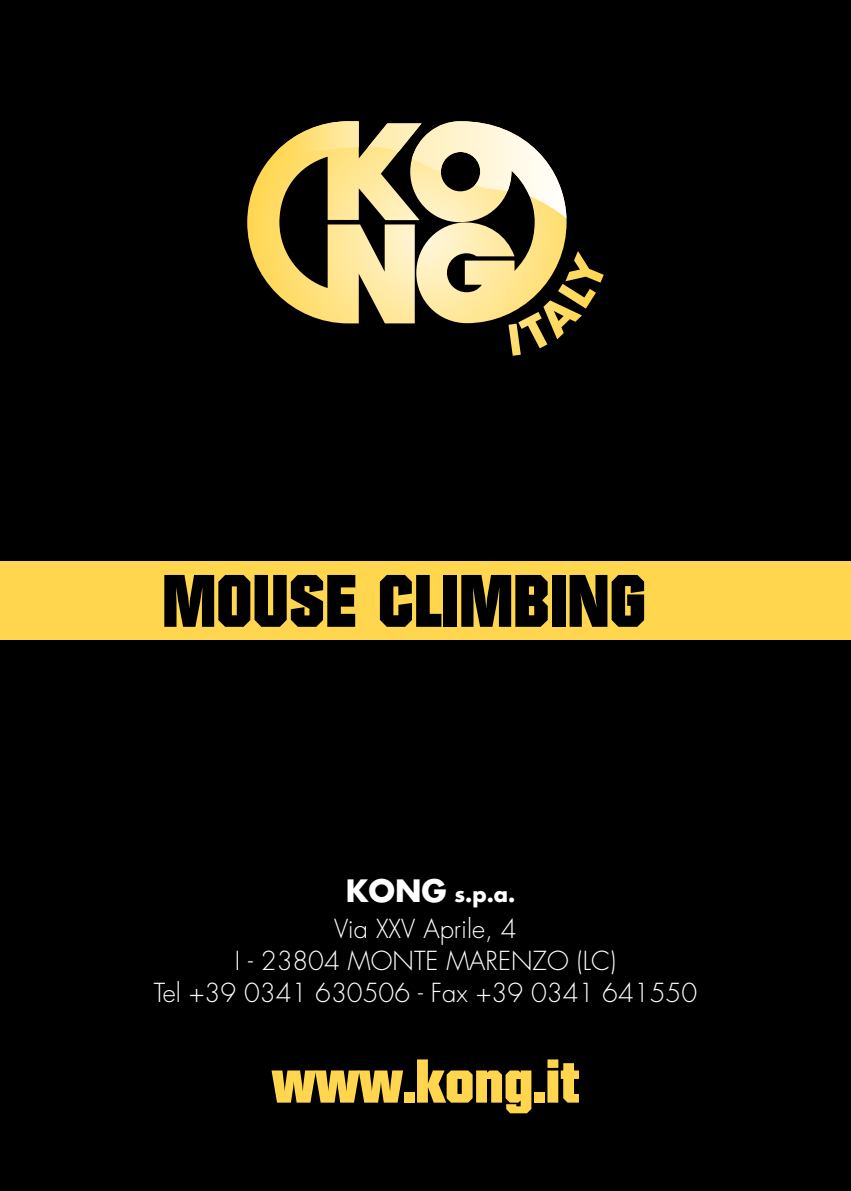
<style>
.page{position:relative;width:851px;height:1191px;background:#fff}
.page>*{position:absolute;margin:0;border:0;box-sizing:border-box;transform-origin:0 0}
.t1{font:72px "Autumn";color:#000}
.t2{font:60px "Autumn";color:#ffd64d}
.t3{font:300 25.5px/31.8px "Futura";color:#fff;text-align:center}
.t4{font:700 21px "Futura";color:#fff}
.s1{font-size:30px}
</style>
<div class="page">
<div style="left:0;top:0;width:850px;height:1191px;background:#000"></div>
<div style="left:0;top:561px;width:850px;height:78px;background:#ffd64d"></div>
<svg style="left:247px;top:152px;width:356px;height:204px"></svg>
<svg style="left:276px;top:121px;width:290px;height:97px"></svg>
<h1 class="t1" style="left:162px;top:555px;width:485px">MOUSE CLIMBING</h1>
<p class="t4" style="left:346px;top:880px;width:171px"><span class="s1">KONG</span> s.p.a.</p>
<p class="t3" style="left:154px;top:913px;width:545px">Via XXV Aprile, 4<br>I - 23804 MONTE MARENZO (LC)<br>Tel +39 0341 630506 - Fax +39 0341 641550</p>
<h2 class="t2" style="left:272px;top:1043px;width:308px">WWW.KONG.IT</h2>
</div>
